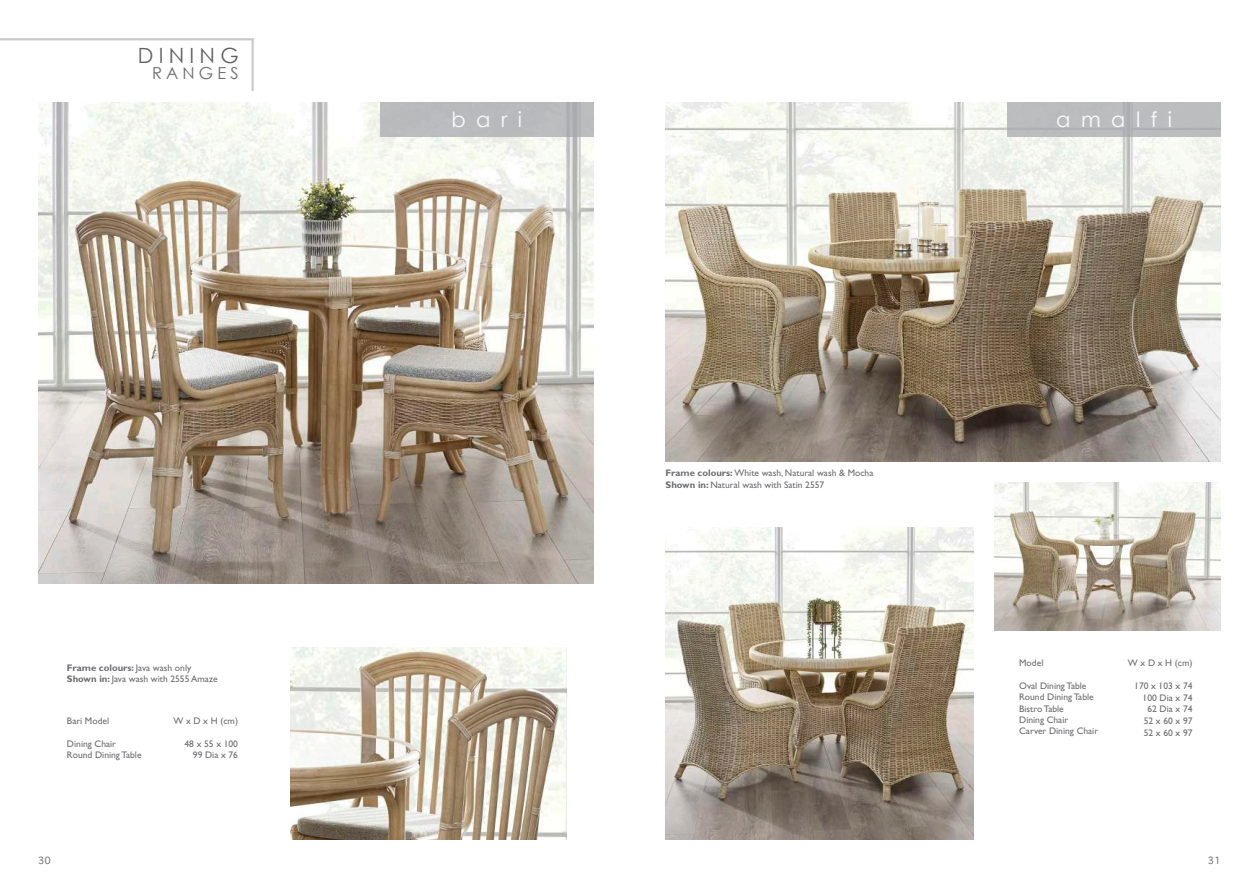
<style>
.page{position:relative;width:1259px;height:893px;background:#fff}
.page>*{position:absolute;margin:0;border:0;box-sizing:border-box;transform-origin:0 0}
.t1{font:21px "Century Gothic";letter-spacing:.5em;color:#fff}
.t2{font:21px "Century Gothic";letter-spacing:.25em;color:#616164}
.t3{font:16.5px "Century Gothic";letter-spacing:.25em;color:#6c6d70}
.t4{font:9.6px/11.4px "Gill Sans Std";color:#6c6d70}
.t5{font:9.6px "Thonburi";color:#6c6d70}
.s1{font-weight:700}
</style>
<div class="page">
<img style="left:38px;top:102px;width:555px;height:481px">
<img style="left:665px;top:102px;width:555px;height:359px">
<img style="left:665px;top:527px;width:308px;height:313px">
<img style="left:994px;top:483px;width:226px;height:147px">
<img style="left:290px;top:647px;width:277px;height:193px">
<hr style="left:0;top:38px;width:254px;height:2px;background:#c7c8ca">
<hr style="left:251px;top:38px;width:3px;height:53px;background:#c7c8ca">
<hr style="left:479px;top:296px;width:2px;height:39px;background:#fff">
<div style="left:1007px;top:102px;width:213px;height:34px;background:linear-gradient(to right,#babbbc,#babbbd)"></div>
<div style="left:380px;top:102px;width:213px;height:34px;background:#b9babc"></div>
<h1 class="t2" style="left:138px;top:42px;width:102px">DINING</h1>
<h2 class="t3" style="left:152px;top:62px;width:88px">RANGES</h2>
<p class="t4" style="left:67px;top:662px;width:152px"><span class="s1">Frame colours:</span> Java wash only<br><span class="s1">Shown in:</span> Java wash with 2555 Amaze</p>
<p class="t4" style="left:67px;top:715px;width:44px">Bari Model</p>
<p class="t4" style="left:67px;top:738px;width:76px">Dining Chair<br>Round Dining Table</p>
<p class="t4" style="left:173px;top:715px;width:66px">W x D x H (cm)</p>
<p class="t4" style="left:184px;top:738px;width:55px;text-align:right">48 x 55 x 100<br>99 Dia x 76</p>
<p class="t5" style="left:38px;top:855px;width:14px">30</p>
<h1 class="t1" style="left:451px;top:107px;width:72px">bari</h1>
<h1 class="t1" style="left:1056px;top:107px;width:117px">amalfi</h1>
<p class="t4" style="left:665px;top:467px;width:209px"><span class="s1">Frame colours:</span> White wash, Natural wash &amp; Mocha<br><span class="s1">Shown in:</span> Natural wash with Satin 2557</p>
<p class="t4" style="left:1019px;top:657px;width:26px">Model</p>
<p class="t4" style="left:1019px;top:680px;width:80px">Oval Dining Table<br>Round Dining Table<br>Bistro Table<br>Dining Chair<br>Carver Dining Chair</p>
<p class="t4" style="left:1128px;top:657px;width:66px">W x D x H (cm)</p>
<p class="t4" style="left:1134px;top:680px;width:60px;text-align:right">170 x 103 x 74<br>100 Dia x 74<br>62 Dia x 74<br>52 x 60 x 97<br>52 x 60 x 97</p>
<p class="t5" style="left:1208px;top:855px;width:14px">31</p>
</div>
